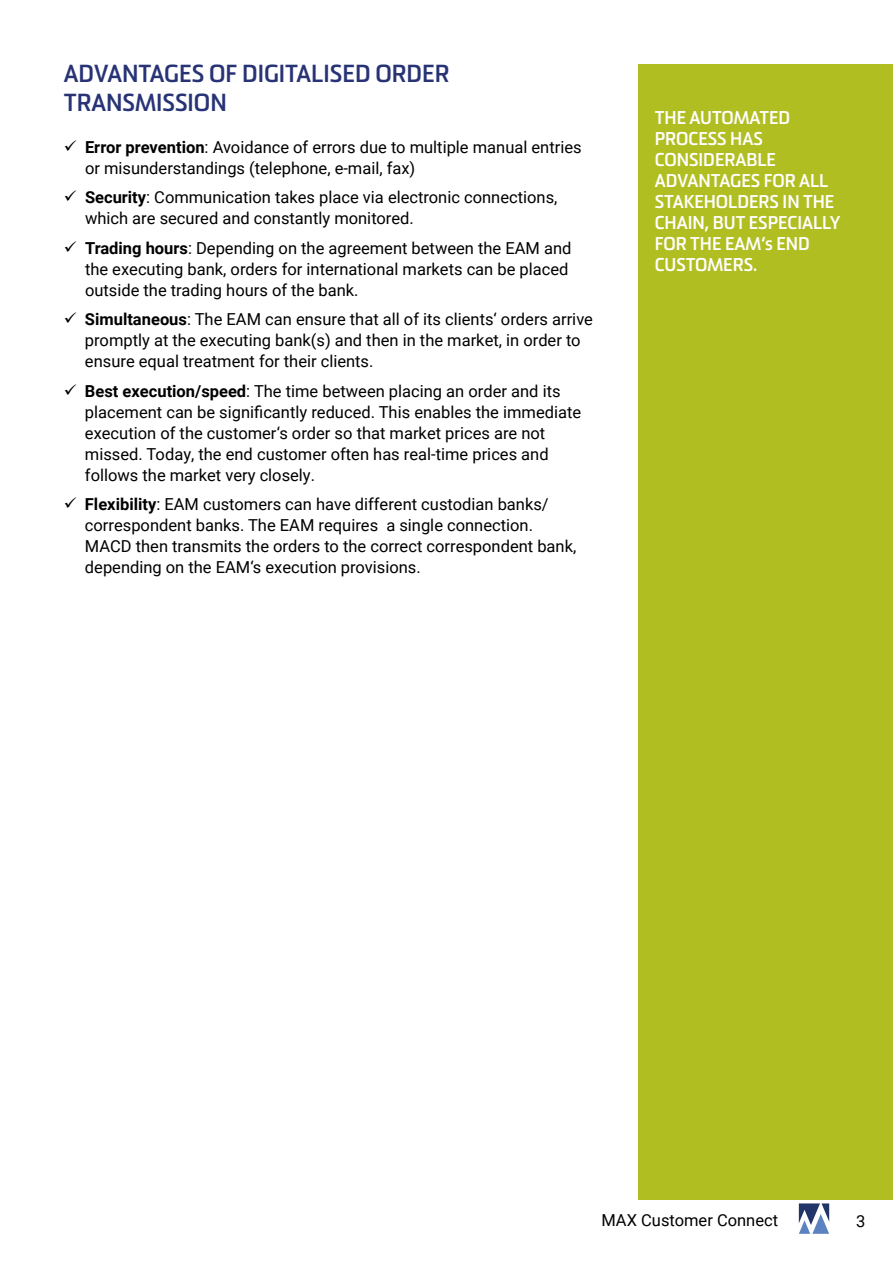
<style>
.page{position:relative;width:893px;height:1263px;background:#fff}
.page>*{position:absolute;margin:0;border:0;box-sizing:border-box;transform-origin:0 0}
.t1{font:700 24px/28.8px "Sommet";color:#283375}
.t2{font:700 18px/21px "Sommet";color:#fff}
.t3{font:16.5px/21px "Roboto";color:#000}
.s1{font-weight:700}
</style>
<div class="page">
<svg style="left:799px;top:1203px;width:30px;height:31px"></svg>
<div style="left:639px;top:64px;width:254px;height:1135px;background:#b1be22"></div>
<h1 class="t1" style="left:64px;top:59px;width:387px">ADVANTAGES OF DIGITALISED ORDER<br>TRANSMISSION</h1>
<p class="t3" style="left:85px;top:136px;width:498px"><span class="s1">Error prevention</span>: Avoidance of errors due to multiple manual entries or misunderstandings (telephone, e-mail, fax)</p>
<p class="t3" style="left:85px;top:186px;width:474px"><span class="s1">Security</span>: Communication takes place via electronic connections, which are secured and constantly monitored.</p>
<p class="t3" style="left:85px;top:237px;width:488px"><span class="s1">Trading hours</span>: Depending on the agreement between the EAM and the executing bank, orders for international markets can be placed outside the trading hours of the bank.</p>
<p class="t3" style="left:85px;top:308px;width:510px"><span class="s1">Simultaneous</span>: The EAM can ensure that all of its clients‘ orders arrive promptly at the executing bank(s) and then in the market, in order to ensure equal treatment for their clients.</p>
<p class="t3" style="left:85px;top:380px;width:498px"><span class="s1">Best execution/speed</span>: The time between placing an order and its placement can be significantly reduced. This enables the immediate execution of the customer‘s order so that market prices are not missed. Today, the end customer often has real-time prices and follows the market very closely.</p>
<p class="t3" style="left:85px;top:493px;width:493px"><span class="s1">Flexibility</span>: EAM customers can have different custodian banks/ correspondent banks. The EAM requires a single connection.<br>MACD then transmits the orders to the correct correspondent bank, depending on the EAM‘s execution provisions.</p>
<p class="t2" style="left:655px;top:107px;width:187px">THE AUTOMATED<br>PROCESS HAS<br>CONSIDERABLE<br>ADVANTAGES FOR ALL<br>STAKEHOLDERS IN THE<br>CHAIN, BUT ESPECIALLY<br>FOR THE EAM‘s END<br>CUSTOMERS.</p>
<p class="t3" style="left:602px;top:1209px;width:178px">MAX Customer Connect</p>
<p class="t3" style="left:856px;top:1209px;width:11px">3</p>
</div>
